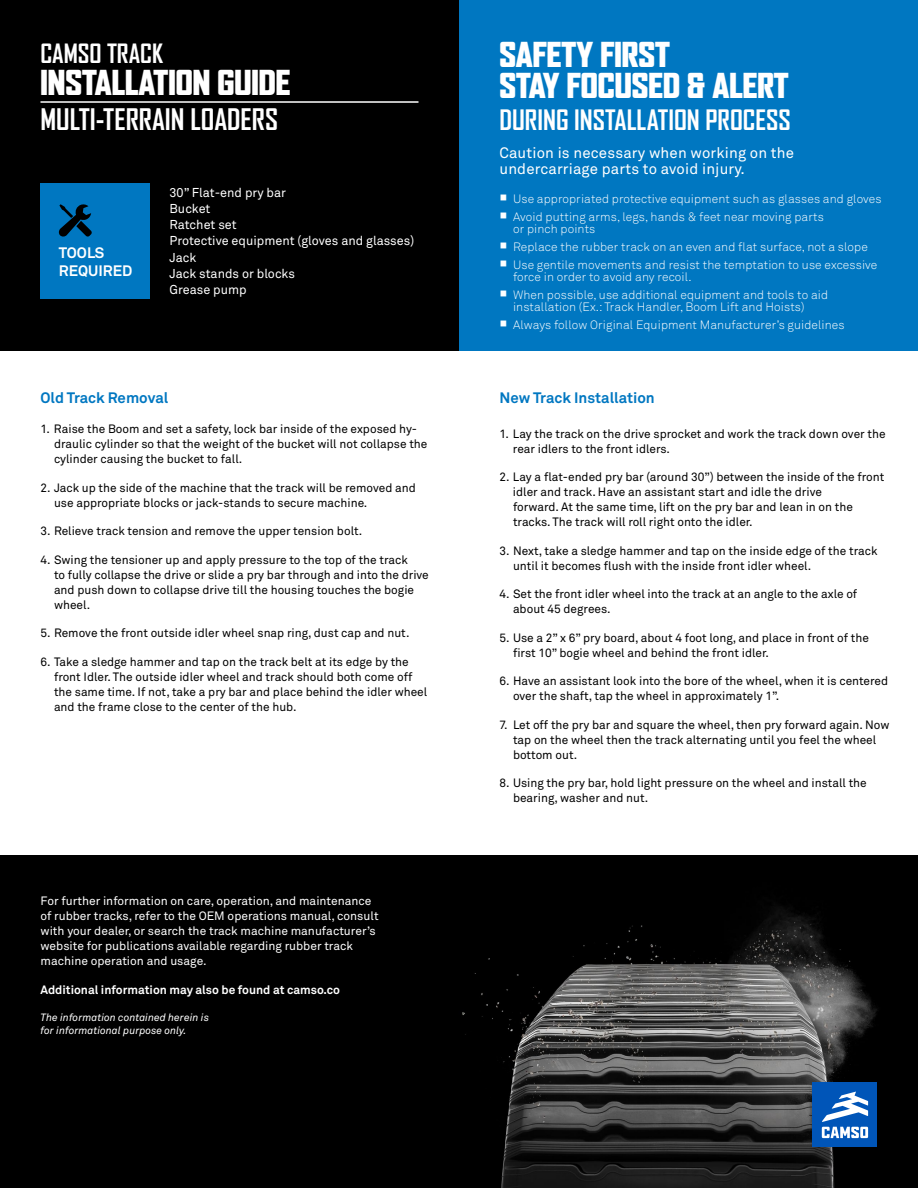
<style>
.page{position:relative;width:918px;height:1188px;background:#fff}
.page>*{position:absolute;margin:0;border:0;box-sizing:border-box;transform-origin:0 0}
.t1{font:900 33px/31.5px "Agency FB";color:#fff}
.t2{font:700 28.5px "Agency FB";color:#fff}
.t3{font:700 27px "Agency FB";color:#fff}
.t4{font:700 25.5px "Agency FB";color:#fff}
.t5{font:15px/16.5px "Akkurat Office";letter-spacing:.01em;color:#fff}
.t6{font:700 15px "Akkurat Office";color:#0077c1}
.t7{font:700 15px/18px "Akkurat Office";color:#fff}
.t8{font:12.75px/16.2px "Akkurat Office";color:#fff}
.t9{font:12px/15px "Akkurat Office";color:#000}
.t10{font:12px/12px "Akkurat Light Office";letter-spacing:.01em;color:#fff}
.t11{font:12px/15px "Akkurat Office";color:#fff}
.t12{font:700 12px "Akkurat Office";color:#fff}
.t13{font:italic 10.5px/13.5px "Akkurat Office";color:#fff}
</style>
<div class="page">
<img style="left:0;top:855px;width:918px;height:333px">
<div style="left:0;top:0;width:459px;height:351px;background:#000"></div>
<hr style="left:40px;top:101px;width:378px;height:2px;background:#fff">
<div style="left:813px;top:1083px;width:64px;height:64px;background:#0055b8"></div>
<svg style="left:822px;top:1092px;width:46px;height:46px"></svg>
<div style="left:459px;top:0;width:459px;height:351px;background:#0077c1"></div>
<div style="left:40px;top:183px;width:110px;height:115px;background:#0077c1"></div>
<svg style="left:58px;top:204px;width:34px;height:33px"></svg>
<h3 class="t4" style="left:40px;top:39px;width:124px">CAMSO TRACK</h3>
<h1 class="t1" style="left:40px;top:67px;width:251px">INSTALLATION GUIDE</h1>
<h2 class="t2" style="left:40px;top:103px;width:239px">MULTI-TERRAIN LOADERS</h2>
<p class="t7" style="left:59px;top:244px;width:75px">TOOLS<br>REQUIRED</p>
<p class="t8" style="left:170px;top:185px;width:246px">30” Flat-end pry bar<br>Bucket<br>Ratchet set<br>Protective equipment (gloves and glasses)<br>Jack<br>Jack stands or blocks<br>Grease pump</p>
<p class="t6" style="left:40px;top:389px;width:129px">Old Track Removal</p>
<p class="t9" style="left:54px;top:422px;width:375px;text-indent:-14px">1. Raise the Boom and set a safety, lock bar inside of the exposed hy&shy;draulic cylinder so that the weight of the bucket will not collapse the cylinder causing the bucket to fall.</p>
<p class="t9" style="left:54px;top:480px;width:363px;text-indent:-13px">2. Jack up the side of the machine that the track will be removed and use appropriate blocks or jack-stands to secure machine.</p>
<p class="t9" style="left:41px;top:524px;width:323px">3. Relieve track tension and remove the upper tension bolt.</p>
<p class="t9" style="left:54px;top:552px;width:376px;text-indent:-13px">4. Swing the tensioner up and apply pressure to the top of the track<br>to fully collapse the drive or slide a pry bar through and into the drive and push down to collapse drive till the housing touches the bogie wheel.</p>
<p class="t9" style="left:41px;top:626px;width:371px">5. Remove the front outside idler wheel snap ring, dust cap and nut.</p>
<p class="t9" style="left:54px;top:654px;width:375px;text-indent:-13px">6. Take a sledge hammer and tap on the track belt at its edge by the front Idler. The outside idler wheel and track should both come off the same time. If not, take a pry bar and place behind the idler wheel and the frame close to the center of the hub.</p>
<p class="t11" style="left:40px;top:894px;width:340px">For further information on care, operation, and maintenance of rubber tracks, refer to the OEM operations manual, consult with your dealer, or search the track machine manufacturer’s website for publications available regarding rubber track machine operation and usage.</p>
<p class="t12" style="left:40px;top:982px;width:301px">Additional information may also be found at camso.co</p>
<p class="t13" style="left:40px;top:1011px;width:170px">The information contained herein is for informational purpose only.</p>
<h1 class="t1" style="left:500px;top:39px;width:291px">SAFETY FIRST<br>STAY FOCUSED &amp; ALERT</h1>
<h3 class="t3" style="left:500px;top:104px;width:293px">DURING INSTALLATION PROCESS</h3>
<p class="t5" style="left:500px;top:145px;width:296px">Caution is necessary when working on the undercarriage parts to avoid injury.</p>
<p class="t10" style="left:500px;top:193px;width:384px">○ Use appropriated protective equipment such as glasses and gloves</p>
<p class="t10" style="left:513px;top:211px;width:312px;text-indent:-13px">○ Avoid putting arms, legs, hands &amp; feet near moving parts or pinch points</p>
<p class="t10" style="left:500px;top:241px;width:370px">○ Replace the rubber track on an even and flat surface, not a slope</p>
<p class="t10" style="left:513px;top:259px;width:366px;text-indent:-13px">○ Use gentile movements and resist the temptation to use excessive force in order to avoid any recoil.</p>
<p class="t10" style="left:513px;top:289px;width:317px;text-indent:-13px">○ When possible, use additional equipment and tools to aid installation (Ex.: Track Handler, Boom Lift and Hoists)</p>
<p class="t10" style="left:500px;top:319px;width:347px">○ Always follow Original Equipment Manufacturer’s guidelines</p>
<p class="t6" style="left:500px;top:389px;width:157px">New Track Installation</p>
<p class="t9" style="left:513px;top:426px;width:374px;text-indent:-13px">1. Lay the track on the drive sprocket and work the track down over the rear idlers to the front idlers.</p>
<p class="t9" style="left:513px;top:470px;width:373px;text-indent:-13px">2. Lay a flat-ended pry bar (around 30”) between the inside of the front idler and track. Have an assistant start and idle the drive<br>forward. At the same time, lift on the pry bar and lean in on the tracks. The track will roll right onto the idler.</p>
<p class="t9" style="left:513px;top:543px;width:366px;text-indent:-13px">3. Next, take a sledge hammer and tap on the inside edge of the track until it becomes flush with the inside front idler wheel.</p>
<p class="t9" style="left:513px;top:587px;width:346px;text-indent:-13px">4. Set the front idler wheel into the track at an angle to the axle of about 45 degrees.</p>
<p class="t9" style="left:513px;top:630px;width:357px;text-indent:-13px">5. Use a 2” x 6” pry board, about 4 foot long, and place in front of the first 10” bogie wheel and behind the front idler.</p>
<p class="t9" style="left:513px;top:674px;width:377px;text-indent:-13px">6. Have an assistant look into the bore of the wheel, when it is centered over the shaft, tap the wheel in approximately 1”.</p>
<p class="t9" style="left:513px;top:717px;width:378px;text-indent:-13px">7. Let off the pry bar and square the wheel, then pry forward again. Now tap on the wheel then the track alternating until you feel the wheel bottom out.</p>
<p class="t9" style="left:513px;top:776px;width:355px;text-indent:-13px">8. Using the pry bar, hold light pressure on the wheel and install the bearing, washer and nut.</p>
</div>
